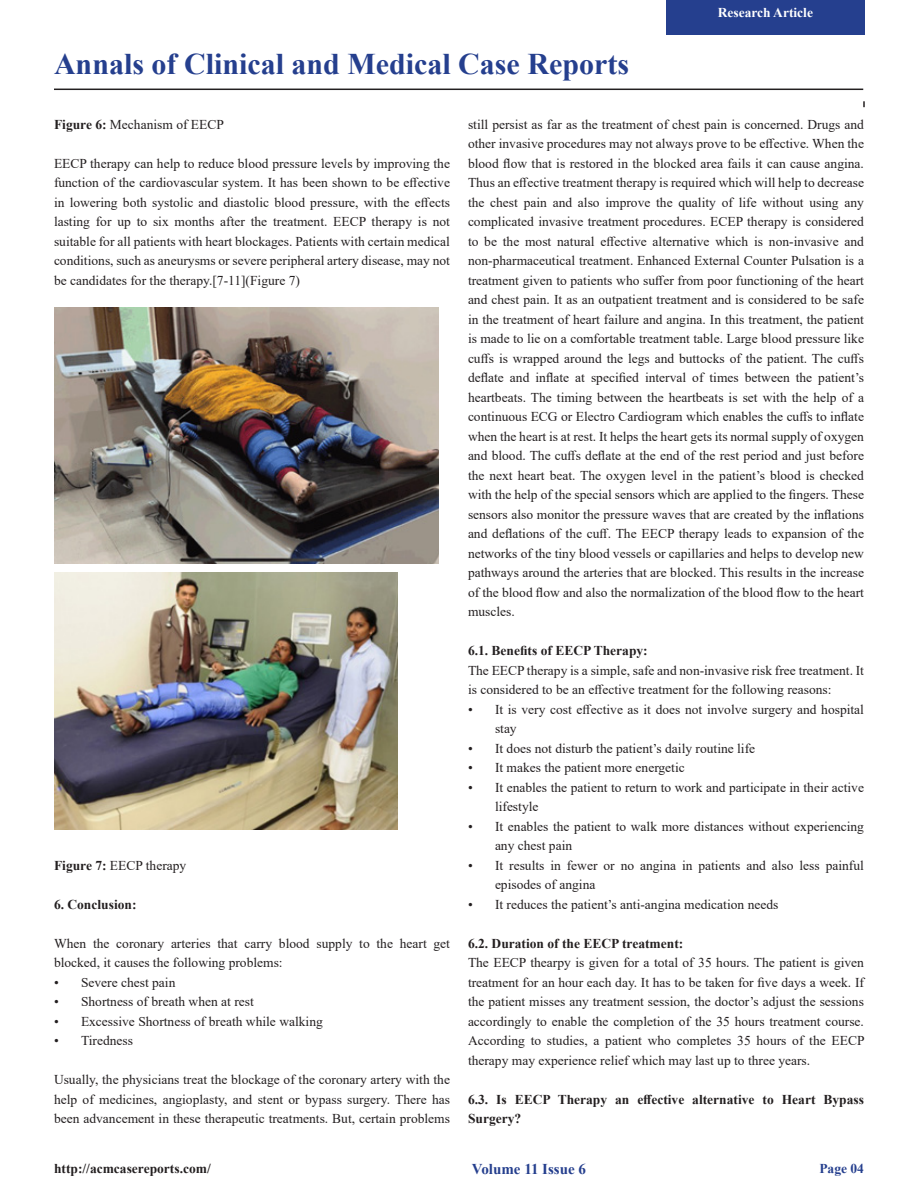
<style>
.page{position:relative;width:918px;height:1188px;background:#fff}
.page>*{position:absolute;margin:0;border:0;box-sizing:border-box;transform-origin:0 0}
.t1{font:700 30px "Times New Roman";color:#253f8e}
.t2{font:700 15px "Times New Roman";color:#253f8e}
.t3{font:13.5px/19.5px "Times New Roman";color:#231f20}
.t4{font:700 13.5px/19.5px "Times New Roman";color:#231f20}
.t5{font:700 13.5px "Times New Roman";color:#fff}
.t6{font:700 13.5px "Times New Roman";color:#253f8e}
.s1{font-weight:700}
</style>
<div class="page">
<svg style="left:863px;top:101px;width:2px;height:6px"></svg>
<hr style="left:54px;top:89px;width:809px;height:1px;background:#231f20">
<img style="left:55px;top:307px;width:383px;height:257px">
<img style="left:55px;top:573px;width:342px;height:256px">
<div style="left:666px;top:0;width:199px;height:34px;background:#253f8e"></div>
<p class="t5" style="left:718px;top:2px;width:97px">Research Article</p>
<p class="t1" style="left:54px;top:43px;width:577px">Annals of Clinical and Medical Case Reports</p>
<p class="t3" style="left:54px;top:114px;width:171px"><span class="s1">Figure 6:</span> Mechanism of EECP</p>
<p class="t3" style="left:54px;top:153px;width:398px;text-align:justify">EECP therapy can help to reduce blood pressure levels by improving the function of the cardiovascular system. It has been shown to be effective in lowering both systolic and diastolic blood pressure, with the effects lasting for up to six months after the treatment. EECP therapy is not suitable for all patients with heart blockages. Patients with certain medical conditions, such as aneurysms or severe peripheral artery disease, may not be candidates for the therapy.[7-11](Figure 7)</p>
<p class="t3" style="left:468px;top:114px;width:398px;text-align:justify">still persist as far as the treatment of chest pain is concerned. Drugs and other invasive procedures may not always prove to be effective. When the blood flow that is restored in the blocked area fails it can cause angina.<br>Thus an effective treatment therapy is required which will help to decrease the chest pain and also improve the quality of life without using any complicated invasive treatment procedures. ECEP therapy is considered to be the most natural effective alternative which is non-invasive and non-pharmaceutical treatment. Enhanced External Counter Pulsation is a treatment given to patients who suffer from poor functioning of the heart and chest pain. It as an outpatient treatment and is considered to be safe in the treatment of heart failure and angina. In this treatment, the patient is made to lie on a comfortable treatment table. Large blood pressure like cuffs is wrapped around the legs and buttocks of the patient. The cuffs deflate and inflate at specified interval of times between the patient’s heartbeats. The timing between the heartbeats is set with the help of a continuous ECG or Electro Cardiogram which enables the cuffs to inflate when the heart is at rest. It helps the heart gets its normal supply of oxygen and blood. The cuffs deflate at the end of the rest period and just before the next heart beat. The oxygen level in the patient’s blood is checked with the help of the special sensors which are applied to the fingers. These sensors also monitor the pressure waves that are created by the inflations and deflations of the cuff. The EECP therapy leads to expansion of the networks of the tiny blood vessels or capillaries and helps to develop new pathways around the arteries that are blocked. This results in the increase of the blood flow and also the normalization of the blood flow to the heart muscles.</p>
<p class="t4" style="left:468px;top:641px;width:181px">6.1. Benefits of EECP Therapy:</p>
<p class="t3" style="left:468px;top:660px;width:398px">The EECP therapy is a simple, safe and non-invasive risk free treatment. It is considered to be an effective treatment for the following reasons:</p>
<p class="t3" style="left:495px;top:699px;width:371px;text-indent:-27px">• It is very cost effective as it does not involve surgery and hospital stay</p>
<p class="t3" style="left:468px;top:738px;width:289px">• It does not disturb the patient’s daily routine life</p>
<p class="t3" style="left:468px;top:758px;width:218px">• It makes the patient more energetic</p>
<p class="t3" style="left:495px;top:777px;width:371px;text-indent:-27px">• It enables the patient to return to work and participate in their active lifestyle</p>
<p class="t3" style="left:495px;top:816px;width:371px;text-indent:-27px">• It enables the patient to walk more distances without experiencing any chest pain</p>
<p class="t3" style="left:495px;top:855px;width:370px;text-indent:-27px">• It results in fewer or no angina in patients and also less painful episodes of angina</p>
<p class="t3" style="left:468px;top:894px;width:312px">• It reduces the patient’s anti-angina medication needs</p>
<p class="t4" style="left:468px;top:933px;width:217px">6.2. Duration of the EECP treatment:</p>
<p class="t3" style="left:468px;top:953px;width:398px;text-align:justify">The EECP thearpy is given for a total of 35 hours. The patient is given treatment for an hour each day. It has to be taken for five days a week. If the patient misses any treatment session, the doctor’s adjust the sessions accordingly to enable the completion of the 35 hours treatment course.<br>According to studies, a patient who completes 35 hours of the EECP therapy may experience relief which may last up to three years.</p>
<p class="t4" style="left:468px;top:1089px;width:397px">6.3. Is EECP Therapy an effective alternative to Heart Bypass<br>Surgery?</p>
<p class="t3" style="left:54px;top:855px;width:134px"><span class="s1">Figure 7:</span> EECP therapy</p>
<p class="t4" style="left:54px;top:894px;width:84px">6. Conclusion:</p>
<p class="t3" style="left:54px;top:933px;width:398px">When the coronary arteries that carry blood supply to the heart get blocked, it causes the following problems:</p>
<p class="t3" style="left:54px;top:972px;width:123px">• Severe chest pain</p>
<p class="t3" style="left:54px;top:992px;width:201px">• Shortness of breath when at rest</p>
<p class="t3" style="left:54px;top:1011px;width:270px">• Excessive Shortness of breath while walking</p>
<p class="t3" style="left:54px;top:1031px;width:81px">• Tiredness</p>
<p class="t3" style="left:54px;top:1070px;width:398px;text-align:justify">Usually, the physicians treat the blockage of the coronary artery with the help of medicines, angioplasty, and stent or bypass surgery. There has been advancement in these therapeutic treatments. But, certain problems</p>
<p class="t4" style="left:54px;top:1158px;width:158px">http://acmcasereports.com/</p>
<p class="t6" style="left:819px;top:1159px;width:46px">Page 04</p>
<p class="t2" style="left:472px;top:1158px;width:116px">Volume 11 Issue 6</p>
</div>
